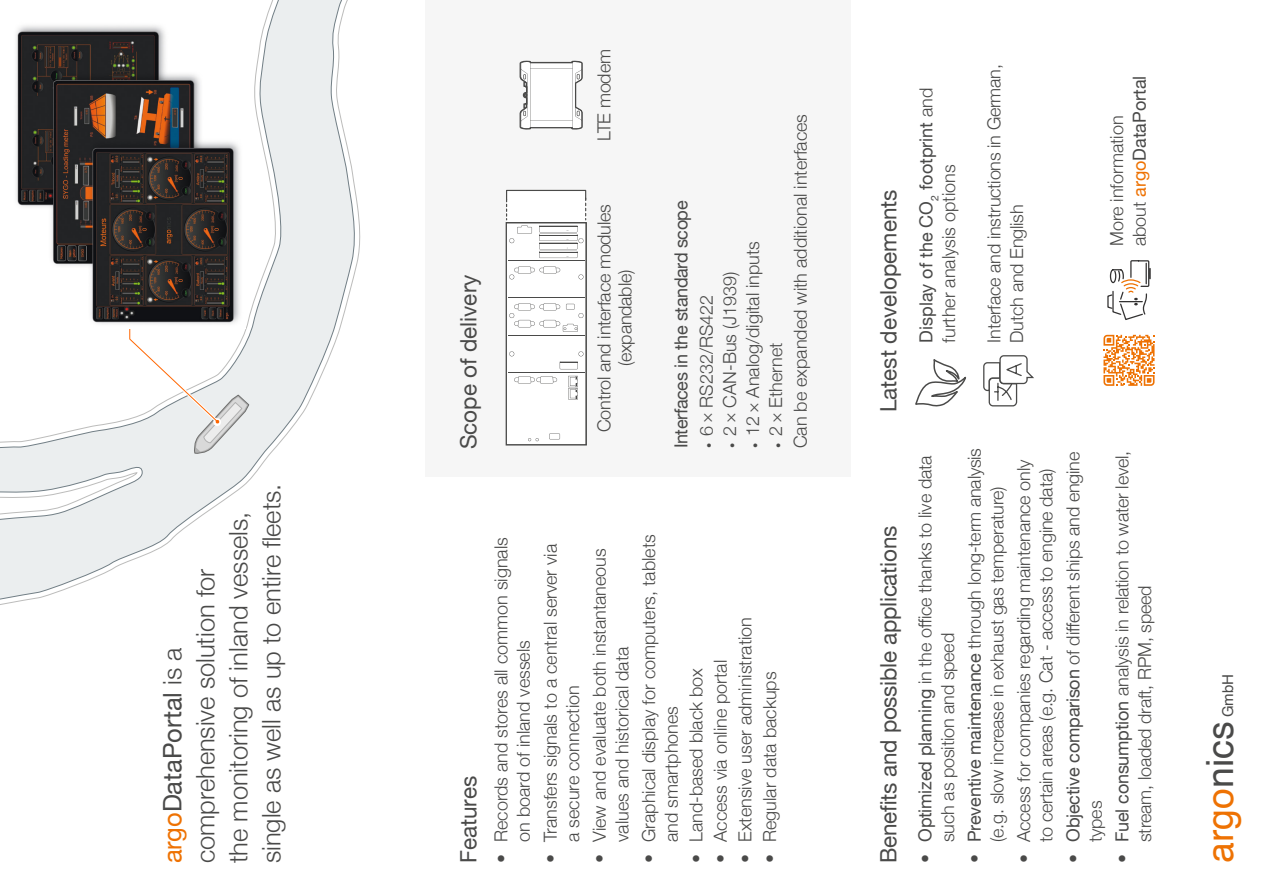
<style>
.page{position:relative;width:1263px;height:893px;background:#fff}
.page>*{position:absolute;margin:0;border:0;box-sizing:border-box;transform-origin:0 0}
.t1{font:37.5px "Helvetica";color:#ee7203}
.t2{font:300 25.5px/33px "Helvetica Neue";color:#4a4a49}
.t3{font:22.5px "Helvetica Neue";color:#4a4a49}
.t4{font:300 18px/22.5px "Helvetica Neue";color:#4a4a49}
.t5{font:18px "Helvetica Neue";letter-spacing:-.02em;color:#4a4a49}
.t6{font:15px "Helvetica";color:#4a4a49}
.s1{font-weight:400;color:#ee7203}
.s2{font-weight:400}
.s3{font-size:10.5px}
.s4{color:#4a4a49}
</style>
<div class="page">
<div style="left:425px;top:0;width:425px;height:476px;background:#f6f6f6"></div>
<div style="left:506px;top:190px;width:80px;height:255px;background:#fff"></div>
<div style="left:506px;top:190px;width:80px;height:10px;border:1px solid #4a4a49"></div>
<svg style="left:506px;top:198px;width:80px;height:247px"></svg>
<svg style="left:519px;top:60px;width:64px;height:70px"></svg>
<svg style="left:0;top:0;width:361px;height:605px"></svg>
<svg style="left:127px;top:310px;width:122px;height:144px"></svg>
<img style="left:0;top:0;width:245px;height:328px">
<svg style="left:1103px;top:335px;width:51px;height:51px"></svg>
<svg style="left:1107px;top:260px;width:44px;height:60px"></svg>
<svg style="left:915px;top:359px;width:52px;height:48px"></svg>
<svg style="left:983px;top:355px;width:51px;height:52px"></svg>
<h2 class="t2" style="left:154px;top:863px;width:381px;rotate:-90deg"><span class="s1">argo</span><span class="s2">DataPortal</span> is a comprehensive solution for<br>the monitoring of inland vessels, single as well as up to entire fleets.</h2>
<p class="t3" style="left:452px;top:449px;width:176px;rotate:-90deg">Scope of delivery</p>
<p class="t4" style="left:591px;top:141px;width:93px;rotate:-90deg">LTE modem</p>
<p class="t4" style="left:592px;top:432px;width:230px;line-height:21px;text-align:center;rotate:-90deg">Control and interface modules (expandable)</p>
<p class="t5" style="left:668px;top:448px;width:249px;rotate:-90deg">Interfaces in the standard scope</p>
<p class="t4" style="left:694px;top:448px;width:155px;rotate:-90deg"><span class="s3">•</span> 6× RS232/RS422</p>
<p class="t4" style="left:762px;top:448px;width:336px;line-height:24.6px;rotate:-90deg"><span class="s3">•</span> 2× Ethernet<br>Can be expanded with additional interfaces</p>
<p class="t4" style="left:740px;top:448px;width:209px;rotate:-90deg"><span class="s3">•</span> 12× Analog/digital inputs</p>
<p class="t4" style="left:717px;top:448px;width:179px;rotate:-90deg"><span class="s3">•</span> 2× CAN-Bus (J1939)</p>
<p class="t3" style="left:452px;top:863px;width:89px;rotate:-90deg">Features</p>
<p class="t4" style="left:488px;top:842px;width:306px;text-indent:-21px;rotate:-90deg">• Records and stores all common signals on board of inland vessels</p>
<p class="t4" style="left:538px;top:842px;width:300px;text-indent:-21px;rotate:-90deg">• Transfers signals to a central server via a secure connection</p>
<p class="t4" style="left:587px;top:842px;width:295px;text-indent:-21px;rotate:-90deg">• View and evaluate both instantaneous values and historical data</p>
<p class="t4" style="left:636px;top:842px;width:309px;text-indent:-21px;rotate:-90deg">• Graphical display for computers, tablets and smartphones</p>
<p class="t4" style="left:683px;top:863px;width:197px;rotate:-90deg">• Land-based black box</p>
<p class="t4" style="left:708px;top:863px;width:205px;rotate:-90deg">• Access via online portal</p>
<p class="t4" style="left:733px;top:863px;width:248px;rotate:-90deg">• Extensive user administration</p>
<p class="t4" style="left:757px;top:863px;width:193px;rotate:-90deg">• Regular data backups</p>
<p class="t3" style="left:872px;top:412px;width:225px;rotate:-90deg">Latest developements</p>
<p class="t3" style="left:872px;top:863px;width:339px;rotate:-90deg">Benefits and possible applications</p>
<p class="t4" style="left:913px;top:343px;width:256px;rotate:-90deg"><span class="s2">Display of the CO</span><sub>2</sub> <span class="s2">footprint</span> and further analysis options</p>
<p class="t4" style="left:981px;top:343px;width:280px;rotate:-90deg">Interface and instructions in German,<br>Dutch and English</p>
<p class="t4" style="left:1104px;top:246px;width:172px;rotate:-90deg">More information about <span class="s1">argo</span><span class="s2">DataPortal</span></p>
<p class="t4" style="left:913px;top:842px;width:388px;text-indent:-21px;rotate:-90deg">• <span class="s2">Optimized planning</span> in the office thanks to live data such as position and speed</p>
<p class="t4" style="left:962px;top:842px;width:396px;text-indent:-21px;rotate:-90deg">• <span class="s2">Preventive maintenance</span> through long-term analysis (e.g. slow increase in exhaust gas temperature)</p>
<p class="t4" style="left:1011px;top:842px;width:384px;text-indent:-21px;rotate:-90deg">• Access for companies regarding maintenance only to certain areas (e.g. Cat - access to engine data)</p>
<p class="t4" style="left:1060px;top:842px;width:392px;text-indent:-21px;rotate:-90deg">• <span class="s2">Objective comparison</span> of different ships and engine types</p>
<p class="t4" style="left:1110px;top:842px;width:393px;text-indent:-21px;rotate:-90deg">• <span class="s2">Fuel consumption</span> analysis in relation to water level, stream, loaded draft, RPM, speed</p>
<p class="t6" style="left:1216px;top:717px;width:45px;rotate:-90deg">GmbH</p>
<h1 class="t1" style="left:1191px;top:863px;width:143px;rotate:-90deg">argo<span class="s4">nics</span></h1>
</div>
